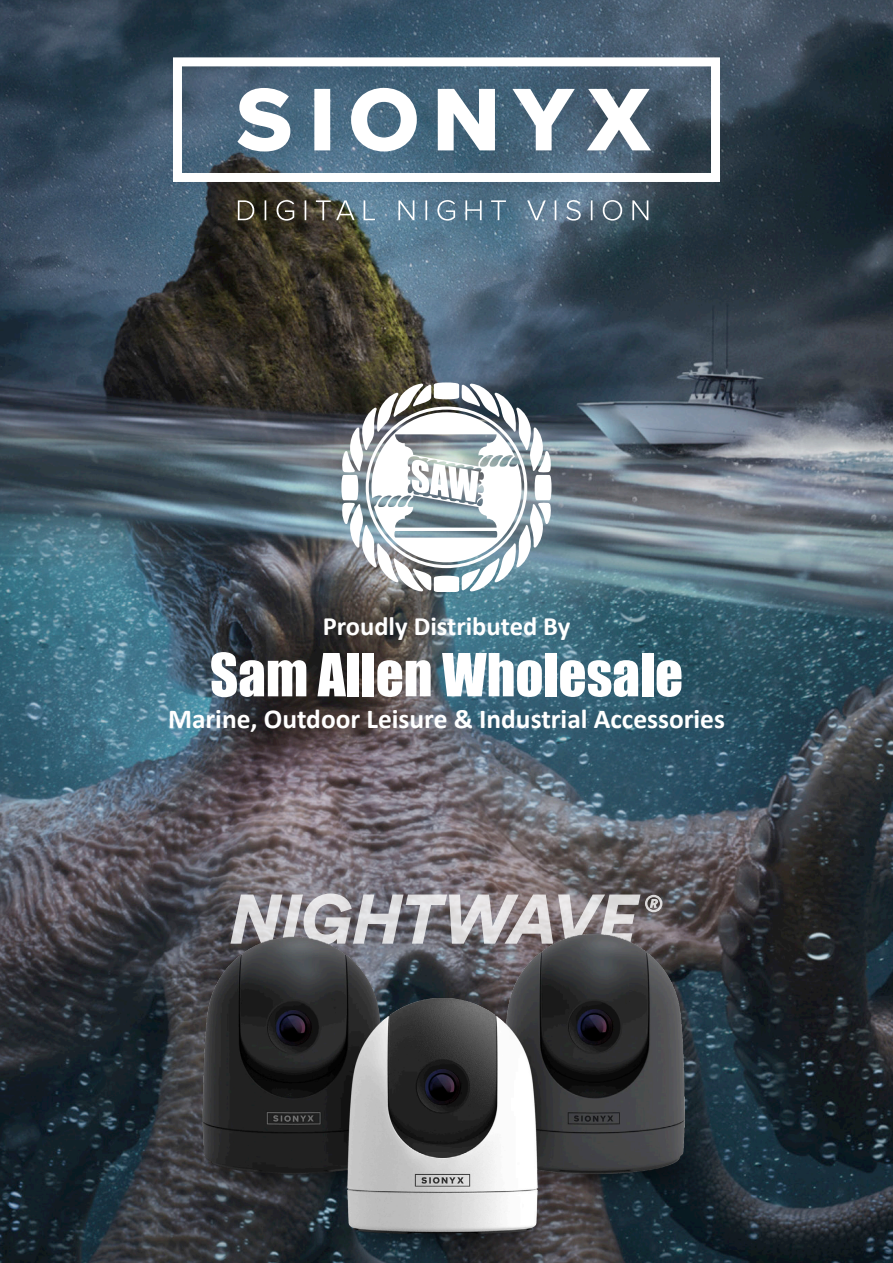
<style>
.page{position:relative;width:893px;height:1263px;background:#fff}
.page>*{position:absolute;margin:0;border:0;box-sizing:border-box;transform-origin:0 0}
.Body_Text_Products{font:54.9px "Impact";color:#fff}
.Body_Text_Products-2{font:700 27.45px "Calibri";color:#fff}
.Body_Text_Products-3{font:700 26.55px "Calibri";color:#fff}
</style>
<div class="page">
<img style="left:0;top:0;width:893px;height:1263px">
<svg style="left:173px;top:57px;width:547px;height:125px"></svg>
<svg style="left:238px;top:200px;width:410px;height:21px;background:#687a84"></svg>
<svg style="left:230px;top:893px;width:432px;height:10px;background:#aba6aa"></svg>
<img style="left:168px;top:903px;width:557px;height:360px">
<svg style="left:341px;top:382px;width:211px;height:210px"></svg>
<p class="Body_Text_Products-3" style="left:323px;top:607px;width:249px">Proudly Distributed By</p>
<p class="Body_Text_Products" style="left:210px;top:632px;width:475px">Sam Allen Wholesale</p>
<p class="Body_Text_Products-2" style="left:168px;top:699px;width:558px">Marine, Outdoor Leisure &amp; Industrial Accessories</p>
</div>
